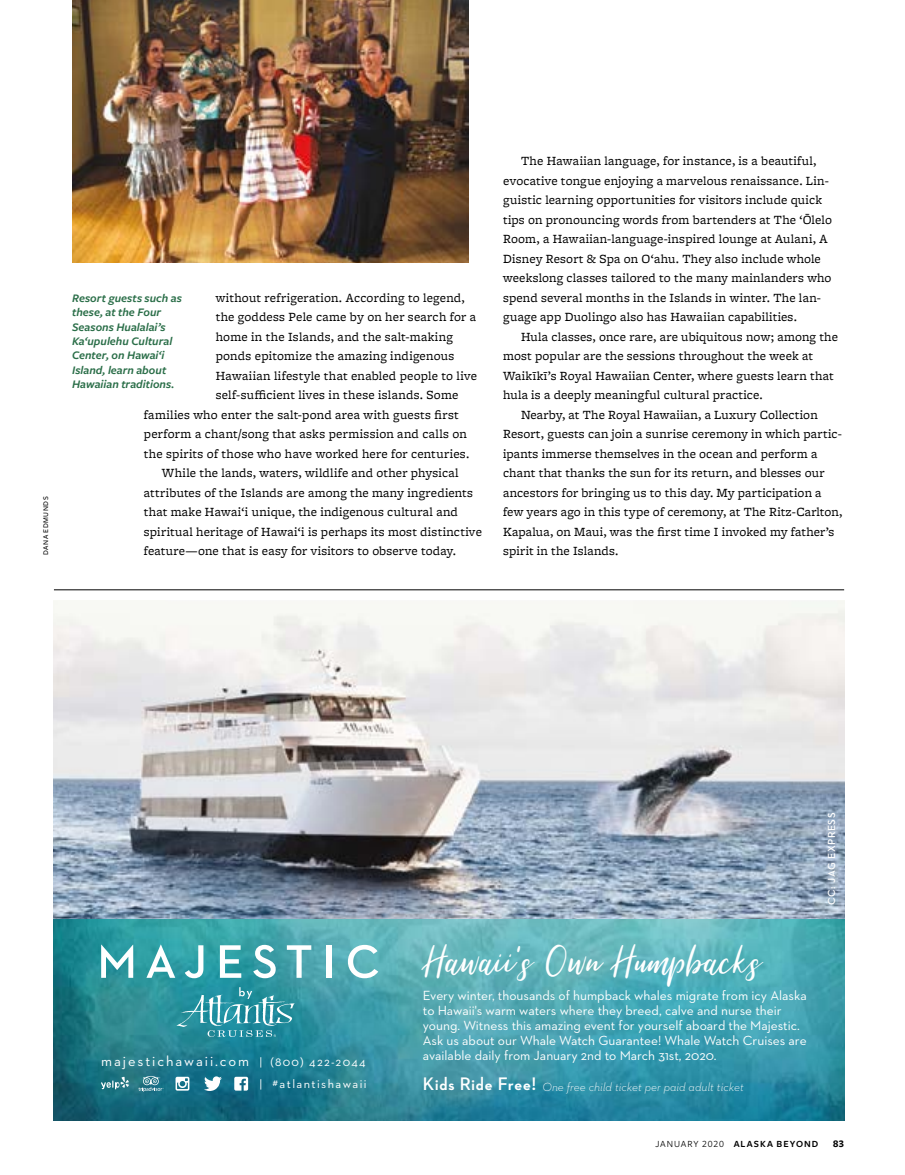
<style>
.page{position:relative;width:905px;height:1175px;background:#fff}
.page>*{position:absolute;margin:0;border:0;box-sizing:border-box;transform-origin:0 0}
.t1{font:48.75px "Summer Festival Alt";color:#fff}
.t2{font:14.55px "Neutraface 2 Text";letter-spacing:.135em;color:#fff}
.t3{font:13.5px/15px "Neutraface 2 Text";color:#fff}
.t4{font:13.05px/19.5px "Freight Micro Pro";letter-spacing:.015em;color:#000}
.t5{font:12.3px "Neutraface 2 Text";letter-spacing:.115em;color:#fff}
.t6{font:italic 600 12px/14.4px "Freight Sans Pro";color:#2a6e48}
.t7{font:italic 300 12px "Neutraface 2 Text";color:#fff}
.t8{font:600 10.5px "Neutraface 2 Text";letter-spacing:.05em;color:#fff}
.t9{font:700 10.5px "Freight Sans Pro";color:#000}
.t10{font:600 9.75px "Freight Sans Pro";letter-spacing:.1em;color:#000}
.t11{font:500 7.5px "Freight Sans Pro";color:#000}
.s1{font-size:12.15px}
.s2{font-size:12.3px}
.s3{font-family:"Neutraface 2 Display";font-weight:700;font-style:normal;font-size:18.45px}
.s4{font-weight:400}
</style>
<div class="page">
<hr style="left:54px;top:589px;width:790px;height:1px;background:#000">
<img style="left:54px;top:601px;width:790px;height:519px">
<svg style="left:101px;top:944px;width:32px;height:33px"></svg>
<svg style="left:146px;top:944px;width:29px;height:33px"></svg>
<svg style="left:185px;top:945px;width:18px;height:33px"></svg>
<svg style="left:220px;top:945px;width:21px;height:32px"></svg>
<svg style="left:253px;top:944px;width:23px;height:34px"></svg>
<svg style="left:287px;top:945px;width:24px;height:32px"></svg>
<div style="left:326px;top:945px;width:6px;height:32px;background:#fff"></div>
<svg style="left:348px;top:944px;width:30px;height:34px"></svg>
<svg style="left:176px;top:987px;width:119px;height:50px;background:#429eab"></svg>
<svg style="left:138px;top:1075px;width:26px;height:16px"></svg>
<svg style="left:175px;top:1076px;width:14px;height:14px"></svg>
<svg style="left:204px;top:1076px;width:18px;height:15px"></svg>
<svg style="left:234px;top:1076px;width:14px;height:14px"></svg>
<svg style="left:101px;top:1076px;width:28px;height:13px"></svg>
<img style="left:72px;top:0;width:396px;height:262px">
<p class="t11" style="left:41px;top:555px;width:60px;rotate:-90deg">DANA EDMUNDS</p>
<p class="t4" style="left:216px;top:287px;width:251px">without refrigeration. According to legend,</p>
<p class="t4" style="left:216px;top:307px;width:262px">the goddess Pele came by on her search for a</p>
<p class="t4" style="left:216px;top:326px;width:238px">home in the Islands, and the salt-making</p>
<p class="t4" style="left:216px;top:346px;width:240px">ponds epitomize the amazing indigenous</p>
<p class="t4" style="left:216px;top:365px;width:263px">Hawaiian lifestyle that enabled people to live</p>
<p class="t4" style="left:216px;top:385px;width:244px">self-sufficient lives in these islands. Some</p>
<p class="t4" style="left:144px;top:404px;width:316px">families who enter the salt-pond area with guests first</p>
<p class="t4" style="left:144px;top:424px;width:324px">perform a chant/song that asks permission and calls on</p>
<p class="t4" style="left:144px;top:443px;width:327px">the spirits of those who have worked here for centuries.</p>
<p class="t4" style="left:162px;top:463px;width:298px">While the lands, waters, wildlife and other physical</p>
<p class="t4" style="left:144px;top:482px;width:330px">attributes of the Islands are among the many ingredients</p>
<p class="t4" style="left:144px;top:502px;width:315px">that make Hawai‘i unique, the indigenous cultural and</p>
<p class="t4" style="left:144px;top:521px;width:339px">spiritual heritage of Hawai‘i is perhaps its most distinctive</p>
<p class="t4" style="left:144px;top:541px;width:314px">feature—one that is easy for visitors to observe today.</p>
<p class="t6" style="left:72px;top:290px;width:111px">Resort guests such as these, at the Four<br>Seasons Hualalai’s<br>Ka‘upulehu Cultural<br>Center, on Hawai‘i<br>Island, learn about<br>Hawaiian traditions.</p>
<p class="t4" style="left:503px;top:151px;width:330px;text-indent:18px">The Hawaiian language, for instance, is a beautiful, evocative tongue enjoying a marvelous renaissance. Lin&shy;guistic learning opportunities for visitors include quick tips on pronouncing words from bartenders at The ‘Ōlelo Room, a Hawaiian-language-inspired lounge at Aulani, A Disney Resort &amp; Spa on O‘ahu. They also include whole weekslong classes tailored to the many mainlanders who spend several months in the Islands in winter. The lan&shy;guage app Duolingo also has Hawaiian capabilities.</p>
<p class="t4" style="left:521px;top:326px;width:318px">Hula classes, once rare, are ubiquitous now; among the</p>
<p class="t4" style="left:503px;top:346px;width:311px">most popular are the sessions throughout the week at</p>
<p class="t4" style="left:503px;top:365px;width:332px">Waikīkī’s Royal Hawaiian Center, where guests learn that</p>
<p class="t4" style="left:503px;top:385px;width:261px">hula is a deeply meaningful cultural practice.</p>
<p class="t4" style="left:521px;top:404px;width:298px">Nearby, at The Royal Hawaiian, a Luxury Collection</p>
<p class="t4" style="left:503px;top:424px;width:340px">Resort, guests can join a sunrise ceremony in which partic-</p>
<p class="t4" style="left:503px;top:443px;width:316px">ipants immerse themselves in the ocean and perform a</p>
<p class="t4" style="left:503px;top:463px;width:323px">chant that thanks the sun for its return, and blesses our</p>
<p class="t4" style="left:503px;top:482px;width:320px">ancestors for bringing us to this day. My participation a</p>
<p class="t4" style="left:503px;top:502px;width:341px">few years ago in this type of ceremony, at The Ritz-Carlton,</p>
<p class="t4" style="left:503px;top:521px;width:333px">Kapalua, on Maui, was the first time I invoked my father’s</p>
<p class="t4" style="left:503px;top:541px;width:117px">spirit in the Islands.</p>
<h1 class="t1" style="left:427px;top:934px;width:338px">Hawaii’s Own Humpbacks</h1>
<p class="t3" style="left:423px;top:987px;width:385px">Every winter, thousands of humpback whales migrate from icy Alaska to Hawaii's warm waters where they breed, calve and nurse their young. Witness this amazing event for yourself aboard the Majestic.<br>Ask us about our Whale Watch Guarantee! Whale Watch Cruises are available daily from January 2nd to March 31st, 2020.</p>
<p class="t2" style="left:101px;top:1051px;width:266px">majestichawaii.com <span class="s1">|</span> <span class="s2">(800) 422-2044</span></p>
<p class="t5" style="left:259px;top:1076px;width:108px"><span class="s1">|</span> #atlantishawaii</p>
<p class="t7" style="left:423px;top:1079px;width:322px"><span class="s3">Kids Ride Free!</span> One free child ticket per paid adult ticket</p>
<p class="t8" style="left:824px;top:904px;width:93px;rotate:-90deg">CC: JAG EXPRESS</p>
<p class="t10" style="left:655px;top:1137px;width:164px"><span class="s4">January 2020</span> ALASKA BEYOND</p>
<p class="t9" style="left:833px;top:1136px;width:13px">83</p>
</div>
